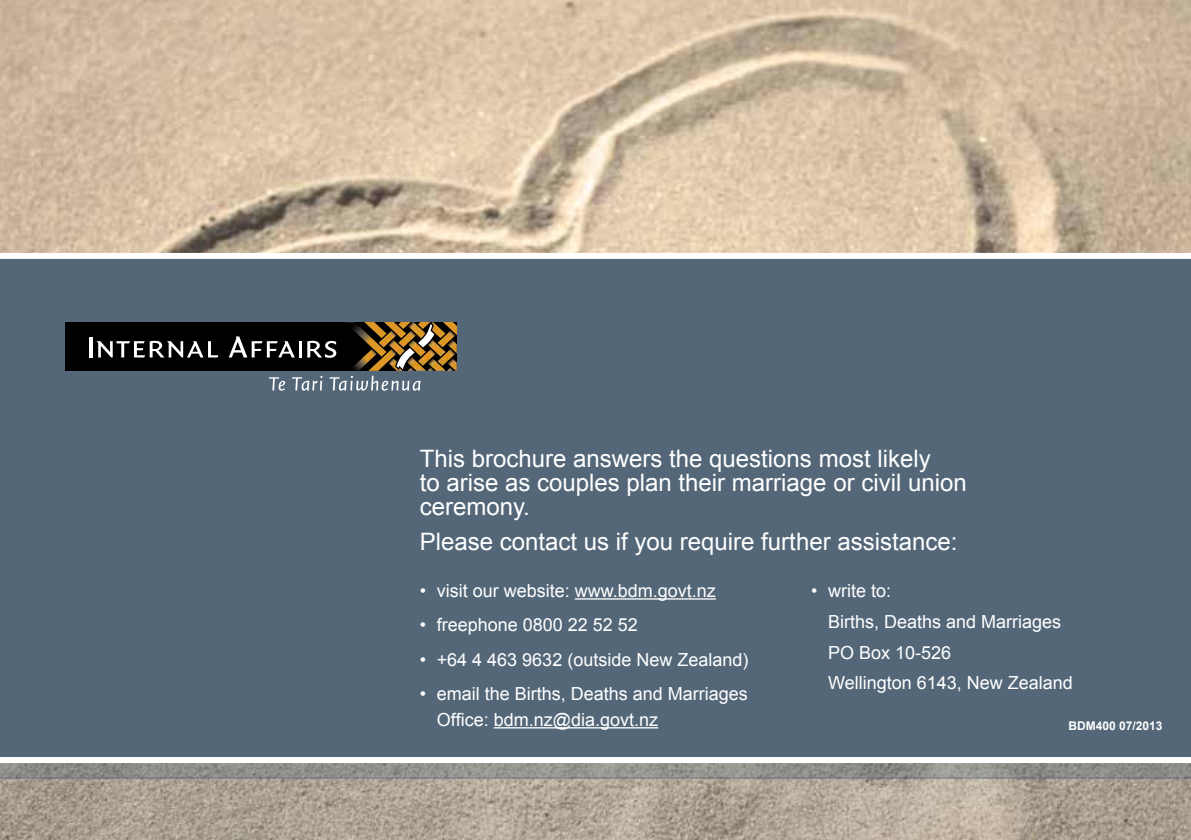
<style>
.page{position:relative;width:1191px;height:840px;background:#fff}
.page>*{position:absolute;margin:0;border:0;box-sizing:border-box;transform-origin:0 0}
.t1{font:24px/24px "Arial";color:#fff}
.t2{font:18px/30.8px "Arial";color:#fff}
.t3{font:700 12px "Arial";color:#fff}
</style>
<div class="page">
<img style="left:0;top:0;width:1191px;height:253px">
<svg style="left:0;top:777px;width:1191px;height:62px;background:#aea394"></svg>
<svg style="left:0;top:763px;width:1191px;height:14px;background:#918f8c"></svg>
<div style="left:0;top:258px;width:1191px;height:499px;background:#546778"></div>
<hr style="left:575px;top:598px;width:141px;height:1px;background:#fff">
<hr style="left:494px;top:726px;width:164px;height:2px;background:#fff">
<div style="left:65px;top:322px;width:392px;height:48px;background:#000"></div>
<img style="left:435px;top:324px;width:6px;height:11px">
<img style="left:437px;top:330px;width:4px;height:8px">
<svg style="left:441px;top:322px;width:16px;height:48px"></svg>
<img style="left:435px;top:339px;width:10px;height:17px">
<img style="left:435px;top:358px;width:10px;height:12px">
<svg style="left:97px;top:340px;width:121px;height:17px"></svg>
<hr style="left:89px;top:336px;width:3px;height:21px;background:#fff">
<svg style="left:229px;top:322px;width:206px;height:68px"></svg>
<h1 class="t1" style="left:420px;top:446px;width:548px">This brochure answers the questions most likely<br>to arise as couples plan their marriage or civil union ceremony.</h1>
<h1 class="t1" style="left:420px;top:529px;width:539px">Please contact us if you require further assistance:</h1>
<p class="t2" style="left:420px;top:575px;width:298px">• visit our website: www.bdm.govt.nz</p>
<p class="t2" style="left:420px;top:609px;width:220px">• freephone 0800 22 52 52</p>
<p class="t2" style="left:420px;top:643px;width:330px">• +64 4 463 9632 (outside New Zealand)</p>
<p class="t2" style="left:437px;top:680px;width:313px;line-height:25.8px;text-indent:-17px">• email the Births, Deaths and Marriages<br>Office: bdm.nz@dia.govt.nz</p>
<p class="t2" style="left:828px;top:575px;width:246px;text-indent:-17px">• write to:<br>Births, Deaths and Marriages<br>PO Box 10-526<br>Wellington 6143, New Zealand</p>
<p class="t3" style="left:1068px;top:717px;width:96px">BDM400 07/2013</p>
</div>
